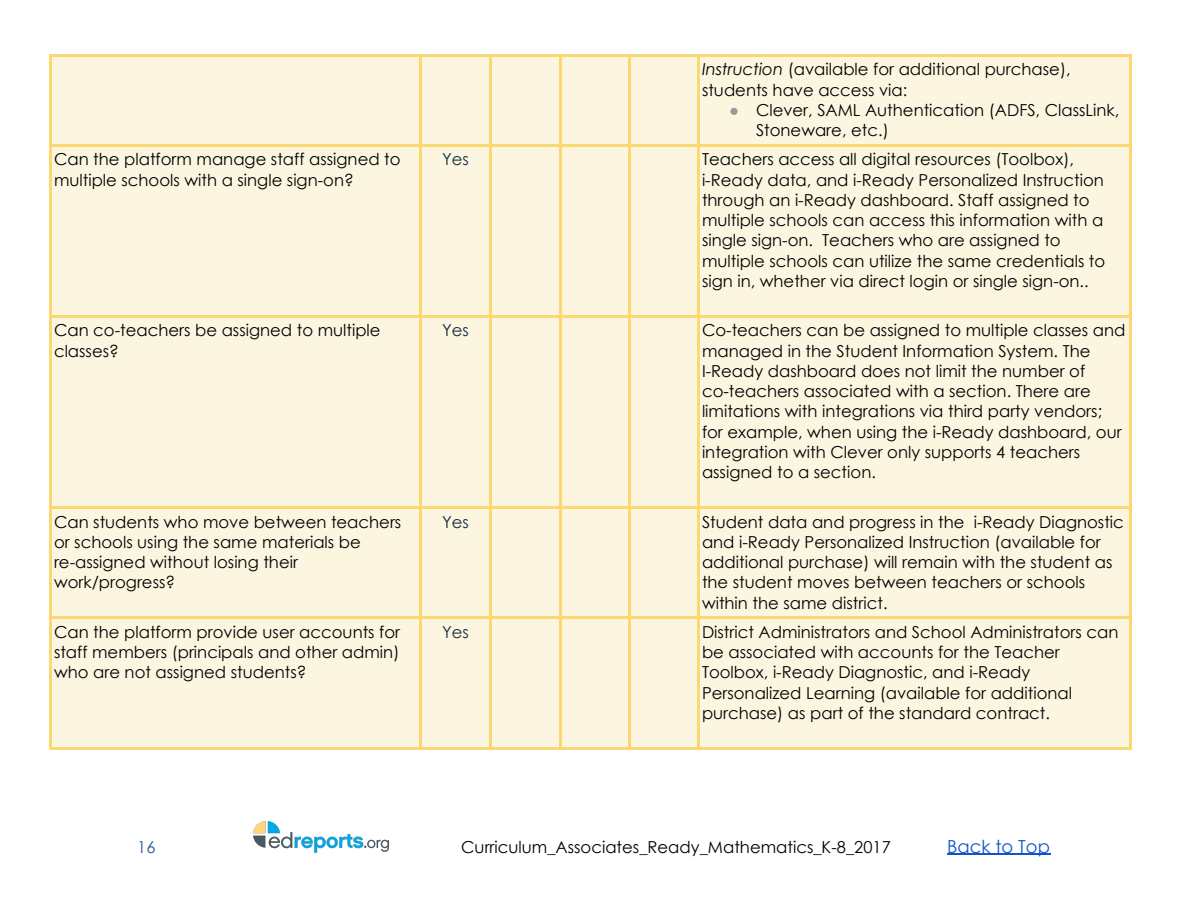
<style>
.page{position:relative;width:1188px;height:918px;background:#fff}
.page>*{position:absolute;margin:0;border:0;box-sizing:border-box;transform-origin:0 0}
.t1{font:18px "Century Gothic";color:#15c}
.t2{font:16.5px/20.2px "Century Gothic";color:#000}
.t3{font:16.5px "Century Gothic";color:#132f42}
.t4{font:16.5px "Century Gothic";color:#2b579a}
.s1{font-style:italic}
.s2{font-family:"Arial";color:#999}
</style>
<div class="page">
<div style="left:51px;top:55px;width:370px;height:90px;background:#fcf6e1"></div>
<div style="left:421px;top:55px;width:69px;height:90px;background:#fcf6e1"></div>
<div style="left:490px;top:55px;width:70px;height:90px;background:#fcf6e1"></div>
<div style="left:560px;top:55px;width:70px;height:90px;background:#fcf6e1"></div>
<div style="left:630px;top:55px;width:69px;height:90px;background:#fcf6e1"></div>
<div style="left:699px;top:55px;width:432px;height:90px;background:#fcf6e1"></div>
<div style="left:51px;top:145px;width:370px;height:171px;background:#fcf6e1"></div>
<div style="left:421px;top:145px;width:69px;height:171px;background:#fcf6e1"></div>
<div style="left:490px;top:145px;width:70px;height:171px;background:#fcf6e1"></div>
<div style="left:560px;top:145px;width:70px;height:171px;background:#fcf6e1"></div>
<div style="left:630px;top:145px;width:69px;height:171px;background:#fcf6e1"></div>
<div style="left:699px;top:145px;width:432px;height:171px;background:#fcf6e1"></div>
<div style="left:51px;top:316px;width:370px;height:191px;background:#fcf6e1"></div>
<div style="left:421px;top:316px;width:69px;height:191px;background:#fcf6e1"></div>
<div style="left:490px;top:316px;width:70px;height:191px;background:#fcf6e1"></div>
<div style="left:560px;top:316px;width:70px;height:191px;background:#fcf6e1"></div>
<div style="left:630px;top:316px;width:69px;height:191px;background:#fcf6e1"></div>
<div style="left:699px;top:316px;width:432px;height:191px;background:#fcf6e1"></div>
<div style="left:51px;top:507px;width:370px;height:111px;background:#fcf6e1"></div>
<div style="left:421px;top:507px;width:69px;height:111px;background:#fcf6e1"></div>
<div style="left:490px;top:507px;width:70px;height:111px;background:#fcf6e1"></div>
<div style="left:560px;top:507px;width:70px;height:111px;background:#fcf6e1"></div>
<div style="left:630px;top:507px;width:69px;height:111px;background:#fcf6e1"></div>
<div style="left:699px;top:507px;width:432px;height:111px;background:#fcf6e1"></div>
<div style="left:51px;top:618px;width:370px;height:130px;background:#fcf6e1"></div>
<div style="left:421px;top:618px;width:69px;height:130px;background:#fcf6e1"></div>
<div style="left:490px;top:618px;width:70px;height:130px;background:#fcf6e1"></div>
<div style="left:560px;top:618px;width:70px;height:130px;background:#fcf6e1"></div>
<div style="left:630px;top:618px;width:69px;height:130px;background:#fcf6e1"></div>
<div style="left:699px;top:618px;width:432px;height:130px;background:#fcf6e1"></div>
<hr style="left:698px;top:747px;width:434px;height:2px;background:#fbd872">
<hr style="left:1130px;top:616px;width:2px;height:133px;background:#fbd872">
<hr style="left:629px;top:747px;width:71px;height:2px;background:#fbd872">
<hr style="left:698px;top:616px;width:2px;height:133px;background:#fbd872">
<hr style="left:559px;top:747px;width:72px;height:2px;background:#fbd872">
<hr style="left:629px;top:616px;width:2px;height:133px;background:#fbd872">
<hr style="left:489px;top:747px;width:72px;height:2px;background:#fbd872">
<hr style="left:559px;top:616px;width:2px;height:133px;background:#fbd872">
<hr style="left:420px;top:747px;width:72px;height:2px;background:#fbd872">
<hr style="left:489px;top:616px;width:3px;height:133px;background:#fbd872">
<hr style="left:50px;top:747px;width:372px;height:2px;background:#fbd872">
<hr style="left:50px;top:616px;width:2px;height:133px;background:#fbd872">
<hr style="left:420px;top:616px;width:2px;height:133px;background:#fbd872">
<hr style="left:698px;top:616px;width:434px;height:3px;background:#fbd872">
<hr style="left:1130px;top:506px;width:2px;height:113px;background:#fbd872">
<hr style="left:629px;top:616px;width:71px;height:3px;background:#fbd872">
<hr style="left:698px;top:506px;width:2px;height:113px;background:#fbd872">
<hr style="left:559px;top:616px;width:72px;height:3px;background:#fbd872">
<hr style="left:629px;top:506px;width:2px;height:113px;background:#fbd872">
<hr style="left:489px;top:616px;width:72px;height:3px;background:#fbd872">
<hr style="left:559px;top:506px;width:2px;height:113px;background:#fbd872">
<hr style="left:420px;top:616px;width:72px;height:3px;background:#fbd872">
<hr style="left:489px;top:506px;width:3px;height:113px;background:#fbd872">
<hr style="left:50px;top:616px;width:372px;height:3px;background:#fbd872">
<hr style="left:50px;top:506px;width:2px;height:113px;background:#fbd872">
<hr style="left:420px;top:506px;width:2px;height:113px;background:#fbd872">
<hr style="left:698px;top:506px;width:434px;height:2px;background:#fbd872">
<hr style="left:1130px;top:315px;width:2px;height:193px;background:#fbd872">
<hr style="left:629px;top:506px;width:71px;height:2px;background:#fbd872">
<hr style="left:698px;top:315px;width:2px;height:193px;background:#fbd872">
<hr style="left:559px;top:506px;width:72px;height:2px;background:#fbd872">
<hr style="left:629px;top:315px;width:2px;height:193px;background:#fbd872">
<hr style="left:489px;top:506px;width:72px;height:2px;background:#fbd872">
<hr style="left:559px;top:315px;width:2px;height:193px;background:#fbd872">
<hr style="left:420px;top:506px;width:72px;height:2px;background:#fbd872">
<hr style="left:489px;top:315px;width:3px;height:193px;background:#fbd872">
<hr style="left:50px;top:506px;width:372px;height:2px;background:#fbd872">
<hr style="left:50px;top:315px;width:2px;height:193px;background:#fbd872">
<hr style="left:420px;top:315px;width:2px;height:193px;background:#fbd872">
<hr style="left:698px;top:315px;width:434px;height:2px;background:#fbd872">
<hr style="left:1130px;top:144px;width:2px;height:173px;background:#fbd872">
<hr style="left:629px;top:315px;width:71px;height:2px;background:#fbd872">
<hr style="left:698px;top:144px;width:2px;height:173px;background:#fbd872">
<hr style="left:559px;top:315px;width:72px;height:2px;background:#fbd872">
<hr style="left:629px;top:144px;width:2px;height:173px;background:#fbd872">
<hr style="left:489px;top:315px;width:72px;height:2px;background:#fbd872">
<hr style="left:559px;top:144px;width:2px;height:173px;background:#fbd872">
<hr style="left:420px;top:315px;width:72px;height:2px;background:#fbd872">
<hr style="left:489px;top:144px;width:3px;height:173px;background:#fbd872">
<hr style="left:50px;top:315px;width:372px;height:2px;background:#fbd872">
<hr style="left:50px;top:144px;width:2px;height:173px;background:#fbd872">
<hr style="left:420px;top:144px;width:2px;height:173px;background:#fbd872">
<hr style="left:698px;top:54px;width:434px;height:2px;background:#fbd872">
<hr style="left:698px;top:144px;width:434px;height:2px;background:#fbd872">
<hr style="left:1130px;top:54px;width:2px;height:92px;background:#fbd872">
<hr style="left:629px;top:54px;width:71px;height:2px;background:#fbd872">
<hr style="left:629px;top:144px;width:71px;height:2px;background:#fbd872">
<hr style="left:698px;top:54px;width:2px;height:92px;background:#fbd872">
<hr style="left:559px;top:54px;width:72px;height:2px;background:#fbd872">
<hr style="left:559px;top:144px;width:72px;height:2px;background:#fbd872">
<hr style="left:629px;top:54px;width:2px;height:92px;background:#fbd872">
<hr style="left:489px;top:54px;width:72px;height:2px;background:#fbd872">
<hr style="left:489px;top:144px;width:72px;height:2px;background:#fbd872">
<hr style="left:559px;top:54px;width:2px;height:92px;background:#fbd872">
<hr style="left:420px;top:54px;width:72px;height:2px;background:#fbd872">
<hr style="left:420px;top:144px;width:72px;height:2px;background:#fbd872">
<hr style="left:489px;top:54px;width:3px;height:92px;background:#fbd872">
<hr style="left:50px;top:54px;width:372px;height:2px;background:#fbd872">
<hr style="left:50px;top:144px;width:372px;height:2px;background:#fbd872">
<hr style="left:50px;top:54px;width:2px;height:92px;background:#fbd872">
<hr style="left:420px;top:54px;width:2px;height:92px;background:#fbd872">
<img style="left:253px;top:821px;width:136px;height:32px">
<hr style="left:947px;top:854px;width:104px;height:1px;background:#15c">
<p class="t2" style="left:702px;top:59px;width:370px"><span class="s1">Instruction</span> (available for additional purchase), students have access via:</p>
<p class="t2" style="left:756px;top:99px;width:365px;text-indent:-27px"><span class="s2">●</span> Clever, SAML Authentication (ADFS, ClassLink,<br>Stoneware, etc.)</p>
<p class="t2" style="left:54px;top:149px;width:348px">Can the platform manage staff assigned to multiple schools with a single sign-on?</p>
<p class="t3" style="left:442px;top:147px;width:28px">Yes</p>
<p class="t2" style="left:702px;top:149px;width:405px">Teachers access all digital resources (Toolbox), i-Ready data, and i-Ready Personalized Instruction through an i-Ready dashboard. Staff assigned to multiple schools can access this information with a single sign-on. Teachers who are assigned to multiple schools can utilize the same credentials to sign in, whether via direct login or single sign-on..</p>
<p class="t2" style="left:54px;top:320px;width:328px">Can co-teachers be assigned to multiple classes?</p>
<p class="t3" style="left:442px;top:318px;width:28px">Yes</p>
<p class="t2" style="left:702px;top:320px;width:425px">Co-teachers can be assigned to multiple classes and managed in the Student Information System. The I-Ready dashboard does not limit the number of co-teachers associated with a section. There are limitations with integrations via third party vendors; for example, when using the i-Ready dashboard, our integration with Clever only supports 4 teachers assigned to a section.</p>
<p class="t2" style="left:54px;top:511px;width:349px">Can students who move between teachers or schools using the same materials be re-assigned without losing their work/progress?</p>
<p class="t3" style="left:442px;top:509px;width:28px">Yes</p>
<p class="t2" style="left:702px;top:511px;width:423px">Student data and progress in the i-Ready Diagnostic and i-Ready Personalized Instruction (available for additional purchase) will remain with the student as the student moves between teachers or schools within the same district.</p>
<p class="t2" style="left:54px;top:621px;width:348px;text-align:justify">Can the platform provide user accounts for staff members (principals and other admin) who are not assigned students?</p>
<p class="t3" style="left:442px;top:619px;width:28px">Yes</p>
<p class="t2" style="left:702px;top:621px;width:418px">District Administrators and School Administrators can be associated with accounts for the Teacher Toolbox, i-Ready Diagnostic, and i-Ready Personalized Learning (available for additional purchase) as part of the standard contract.</p>
<p class="t4" style="left:137px;top:834px;width:20px">16</p>
<p class="t2" style="left:461px;top:836px;width:431px">Curriculum_Associates_Ready_Mathematics_K-8_2017</p>
<p class="t1" style="left:947px;top:833px;width:104px">Back to Top</p>
</div>
